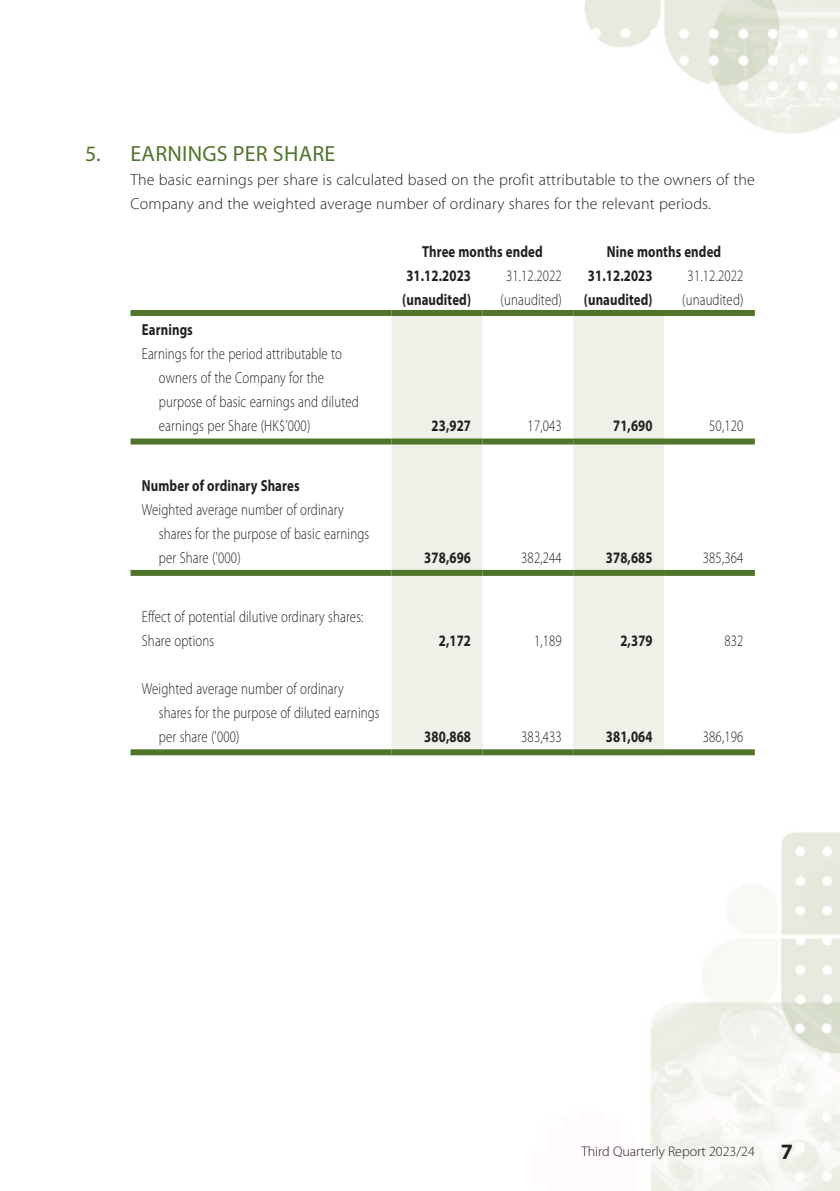
<style>
.page{position:relative;width:840px;height:1191px;background:#fff}
.page>*{position:absolute;margin:0;border:0;box-sizing:border-box;transform-origin:0 0}
.Heading_1{font:22px "Myriad Pro";letter-spacing:.01em;color:#50752a}
.Body_Text{font:300 16px/24px "Myriad Pro";letter-spacing:.01em;color:#231f20;scale:.8 1}
.Body_Text-2{font:700 16px "Myriad Pro";letter-spacing:.01em;color:#231f20;scale:.8 1}
.Body_Text-3{font:300 16px/24px "Myriad Pro";letter-spacing:.01em;color:#231f20}
.t1{font:300 14px "Myriad Pro";letter-spacing:-.005em;color:#231f20}
.s1{font-weight:700;font-size:22px}
</style>
<div class="page">
<img style="left:130px;top:0;width:709px;height:1191px">
<svg style="left:391px;top:316px;width:272px;height:433px;fill:#eff0e8"></svg>
<div style="left:130px;top:310px;width:261px;height:6px;background:#50752a"></div>
<div style="left:391px;top:310px;width:91px;height:6px;background:#50752a"></div>
<div style="left:482px;top:310px;width:91px;height:6px;background:#50752a"></div>
<div style="left:573px;top:310px;width:90px;height:6px;background:#50752a"></div>
<div style="left:663px;top:310px;width:91px;height:6px;background:#50752a"></div>
<div style="left:130px;top:438px;width:261px;height:6px;background:#50752a"></div>
<div style="left:391px;top:438px;width:91px;height:6px;background:#50752a"></div>
<div style="left:482px;top:438px;width:91px;height:6px;background:#50752a"></div>
<div style="left:573px;top:438px;width:90px;height:6px;background:#50752a"></div>
<div style="left:663px;top:438px;width:91px;height:6px;background:#50752a"></div>
<div style="left:130px;top:570px;width:261px;height:6px;background:#50752a"></div>
<div style="left:391px;top:570px;width:91px;height:6px;background:#50752a"></div>
<div style="left:482px;top:570px;width:91px;height:6px;background:#50752a"></div>
<div style="left:573px;top:570px;width:90px;height:6px;background:#50752a"></div>
<div style="left:663px;top:570px;width:91px;height:6px;background:#50752a"></div>
<div style="left:130px;top:749px;width:261px;height:6px;background:#50752a"></div>
<div style="left:391px;top:749px;width:91px;height:6px;background:#50752a"></div>
<div style="left:482px;top:749px;width:91px;height:6px;background:#50752a"></div>
<div style="left:573px;top:749px;width:90px;height:6px;background:#50752a"></div>
<div style="left:663px;top:749px;width:91px;height:6px;background:#50752a"></div>
<p class="Heading_1" style="left:85px;top:140px;width:251px">5. EARNINGS PER SHARE</p>
<p class="Body_Text-3" style="left:130px;top:168px;width:625px">The basic earnings per share is calculated based on the profit attributable to the owners of the<br>Company and the weighted average number of ordinary shares for the relevant periods.</p>
<p class="Body_Text-2" style="left:422px;top:241px;width:152px">Three months ended</p>
<p class="Body_Text-2" style="left:606px;top:241px;width:144px">Nine months ended</p>
<p class="Body_Text-2" style="left:406px;top:265px;width:82px">31.12.2023</p>
<p class="Body_Text" style="left:505px;top:264px;width:71px">31.12.2022</p>
<p class="Body_Text-2" style="left:587px;top:265px;width:82px">31.12.2023</p>
<p class="Body_Text" style="left:687px;top:264px;width:71px">31.12.2022</p>
<p class="Body_Text-2" style="left:402px;top:289px;width:87px">(unaudited)</p>
<p class="Body_Text" style="left:500px;top:288px;width:78px">(unaudited)</p>
<p class="Body_Text-2" style="left:583px;top:289px;width:87px">(unaudited)</p>
<p class="Body_Text" style="left:681px;top:288px;width:78px">(unaudited)</p>
<p class="Body_Text-2" style="left:142px;top:319px;width:65px">Earnings</p>
<p class="Body_Text" style="left:159px;top:342px;width:251px;text-indent:-17px">Earnings for the period attributable to owners of the Company for the purpose of basic earnings and diluted earnings per Share (HK$’000)</p>
<p class="Body_Text-2" style="left:431px;top:415px;width:51px">23,927</p>
<p class="Body_Text" style="left:527px;top:414px;width:44px">17,043</p>
<p class="Body_Text-2" style="left:612px;top:415px;width:51px">71,690</p>
<p class="Body_Text" style="left:708px;top:414px;width:44px">50,120</p>
<p class="Body_Text-2" style="left:142px;top:475px;width:198px">Number of ordinary Shares</p>
<p class="Body_Text" style="left:159px;top:497px;width:264px;text-indent:-17px">Weighted average number of ordinary shares for the purpose of basic earnings per Share ('000)</p>
<p class="Body_Text-2" style="left:424px;top:547px;width:60px">378,696</p>
<p class="Body_Text" style="left:521px;top:545px;width:52px">382,244</p>
<p class="Body_Text-2" style="left:605px;top:547px;width:60px">378,685</p>
<p class="Body_Text" style="left:702px;top:545px;width:52px">385,364</p>
<p class="Body_Text" style="left:142px;top:604px;width:278px">Effect of potential dilutive ordinary shares:</p>
<p class="Body_Text" style="left:142px;top:628px;width:92px">Share options</p>
<p class="Body_Text-2" style="left:438px;top:630px;width:42px">2,172</p>
<p class="Body_Text" style="left:533px;top:628px;width:36px">1,189</p>
<p class="Body_Text-2" style="left:620px;top:630px;width:42px">2,379</p>
<p class="Body_Text" style="left:724px;top:628px;width:25px">832</p>
<p class="Body_Text" style="left:159px;top:676px;width:277px;text-indent:-17px">Weighted average number of ordinary shares for the purpose of diluted earnings per share ('000)</p>
<p class="Body_Text-2" style="left:424px;top:726px;width:60px">380,868</p>
<p class="Body_Text" style="left:521px;top:724px;width:52px">383,433</p>
<p class="Body_Text-2" style="left:605px;top:726px;width:60px">381,064</p>
<p class="Body_Text" style="left:702px;top:724px;width:52px">386,196</p>
<p class="t1" style="left:581px;top:1143px;width:213px">Third Quarterly Report 2023/24 <span class="s1">7</span></p>
</div>
